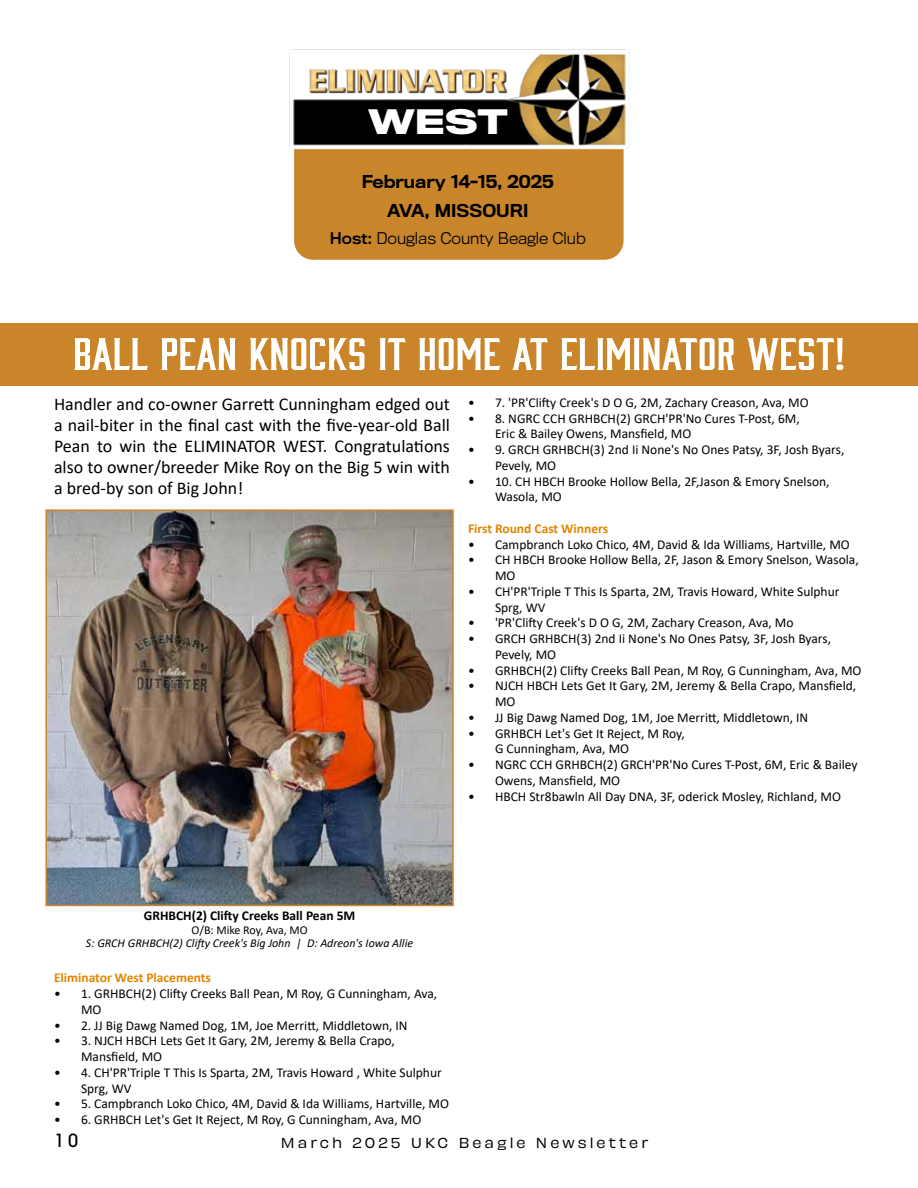
<style>
.page{position:relative;width:918px;height:1188px;background:#fff}
.page>*{position:absolute;margin:0;border:0;box-sizing:border-box;transform-origin:0 0}
.t1{font:42px "Bourbon";color:#fff;scale:1.25 1}
.t2{font:700 31.5px "Titling Gothic FB Wide";color:#fff}
.t3{font:18px/21px "Calibri";color:#000;text-align:justify}
.t4{font:500 18px "ITC Avant Garde Pro";color:#000}
.t5{font:500 16.5px/28.5px "Titling Gothic FB";color:#000;text-align:center}
.t6{font:300 15px "Titling Gothic FB Normal";color:#000}
.t7{font:13.5px/15.8px "Calibri";color:#000}
.t8{font:700 13.5px "Calibri";color:#e28500}
.t9{font:700 13.5px "Calibri";color:#000}
.t10{font:13.5px "Obviously";letter-spacing:.225em;color:#000}
.t11{font:italic 12px "Calibri";color:#000}
.t12{font:12px "Calibri";letter-spacing:-.01em;color:#000}
.s1{font-family:"Titling Gothic FB Standard";font-weight:400}
</style>
<div class="page">
<div style="left:294px;top:52px;width:330px;height:208px;background:#c9852a;border-radius:19px"></div>
<img style="left:289px;top:49px;width:341px;height:114px">
<img style="left:294px;top:67px;width:230px;height:29px">
<div style="left:0;top:323px;width:918px;height:63px;background:#ca852a"></div>
<img style="left:48px;top:512px;width:403px;height:391px">
<div style="left:45px;top:509px;width:409px;height:397px;border:2px solid #ca852a"></div>
<h2 class="t2" style="left:368px;top:104px;width:141px">WEST</h2>
<p class="t5" style="left:362px;top:168px;width:194px">February 14-15, 2025<br>AVA, MISSOURI</p>
<p class="t6" style="left:330px;top:229px;width:258px"><span class="s1">Host:</span> Douglas County Beagle Club</p>
<h1 class="t1" style="left:73px;top:328px;width:619px">BALL PEAN KNOCKS IT HOME AT ELIMINATOR WEST!</h1>
<h3 class="t3" style="left:54px;top:393px;width:397px">Handler and co-owner Garrett Cunningham edged out a nail-biter in the final cast with the five-year-old Ball Pean to win the ELIMINATOR WEST. Congratulations also to owner/breeder Mike Roy on the Big 5 win with a bred-by son of Big John!</h3>
<p class="t7" style="left:468px;top:394px;width:342px">• 7. 'PR'Clifty Creek's D O G, 2M, Zachary Creason, Ava, MO</p>
<p class="t7" style="left:495px;top:410px;width:306px;text-indent:-27px">• 8. NGRC CCH GRHBCH(2) GRCH'PR'No Cures T-Post, 6M,<br>Eric &amp; Bailey Owens, Mansfield, MO</p>
<p class="t7" style="left:495px;top:441px;width:351px;text-indent:-27px">• 9. GRCH GRHBCH(3) 2nd Ii None's No Ones Patsy, 3F, Josh Byars,<br>Pevely, MO</p>
<p class="t7" style="left:495px;top:473px;width:336px;text-indent:-27px">• 10. CH HBCH Brooke Hollow Bella, 2F,Jason &amp; Emory Snelson,<br>Wasola, MO</p>
<p class="t8" style="left:468px;top:519px;width:142px">First Round Cast Winners</p>
<p class="t7" style="left:468px;top:536px;width:383px">• Campbranch Loko Chico, 4M, David &amp; Ida Williams, Hartville, MO</p>
<p class="t7" style="left:495px;top:552px;width:365px;text-indent:-27px">• CH HBCH Brooke Hollow Bella, 2F, Jason &amp; Emory Snelson, Wasola,<br>MO</p>
<p class="t7" style="left:495px;top:583px;width:346px;text-indent:-27px">• CH'PR'Triple T This Is Sparta, 2M, Travis Howard, White Sulphur<br>Sprg, WV</p>
<p class="t7" style="left:468px;top:615px;width:327px">• 'PR'Clifty Creek's D O G, 2M, Zachary Creason, Ava, Mo</p>
<p class="t7" style="left:495px;top:630px;width:338px;text-indent:-27px">• GRCH GRHBCH(3) 2nd Ii None's No Ones Patsy, 3F, Josh Byars,<br>Pevely, MO</p>
<p class="t7" style="left:468px;top:662px;width:395px">• GRHBCH(2) Clifty Creeks Ball Pean, M Roy, G Cunningham, Ava, MO</p>
<p class="t7" style="left:495px;top:678px;width:363px;text-indent:-27px">• NJCH HBCH Lets Get It Gary, 2M, Jeremy &amp; Bella Crapo, Mansfield,<br>MO</p>
<p class="t7" style="left:468px;top:709px;width:342px">• JJ Big Dawg Named Dog, 1M, Joe Merritt, Middletown, IN</p>
<p class="t7" style="left:495px;top:725px;width:191px;text-indent:-27px">• GRHBCH Let's Get It Reject, M Roy,<br>G Cunningham, Ava, MO</p>
<p class="t7" style="left:495px;top:756px;width:364px;text-indent:-27px">• NGRC CCH GRHBCH(2) GRCH'PR'No Cures T-Post, 6M, Eric &amp; Bailey<br>Owens, Mansfield, MO</p>
<p class="t7" style="left:468px;top:788px;width:374px">• HBCH Str8bawln All Day DNA, 3F, oderick Mosley, Richland, MO</p>
<p class="t9" style="left:144px;top:906px;width:213px">GRHBCH(2) Clifty Creeks Ball Pean 5M</p>
<p class="t12" style="left:191px;top:921px;width:118px">O/B: Mike Roy, Ava, MO</p>
<p class="t11" style="left:86px;top:935px;width:329px">S: GRCH GRHBCH(2) Clifty Creek's Big John | D: Adreon's Iowa Allie</p>
<p class="t8" style="left:54px;top:968px;width:159px">Eliminator West Placements</p>
<p class="t7" style="left:81px;top:985px;width:358px;text-indent:-27px">• 1. GRHBCH(2) Clifty Creeks Ball Pean, M Roy, G Cunningham, Ava,<br>MO</p>
<p class="t7" style="left:54px;top:1017px;width:355px">• 2. JJ Big Dawg Named Dog, 1M, Joe Merritt, Middletown, IN</p>
<p class="t7" style="left:81px;top:1033px;width:315px;text-indent:-27px">• 3. NJCH HBCH Lets Get It Gary, 2M, Jeremy &amp; Bella Crapo,<br>Mansfield, MO</p>
<p class="t7" style="left:81px;top:1064px;width:362px;text-indent:-27px">• 4. CH'PR'Triple T This Is Sparta, 2M, Travis Howard , White Sulphur<br>Sprg, WV</p>
<p class="t7" style="left:54px;top:1096px;width:397px">• 5. Campbranch Loko Chico, 4M, David &amp; Ida Williams, Hartville, MO</p>
<p class="t7" style="left:54px;top:1111px;width:369px">• 6. GRHBCH Let's Get It Reject, M Roy, G Cunningham, Ava, MO</p>
<h3 class="t4" style="left:54px;top:1129px;width:26px">10</h3>
<p class="t10" style="left:281px;top:1133px;width:369px">March 2025 UKC Beagle Newsletter</p>
</div>
